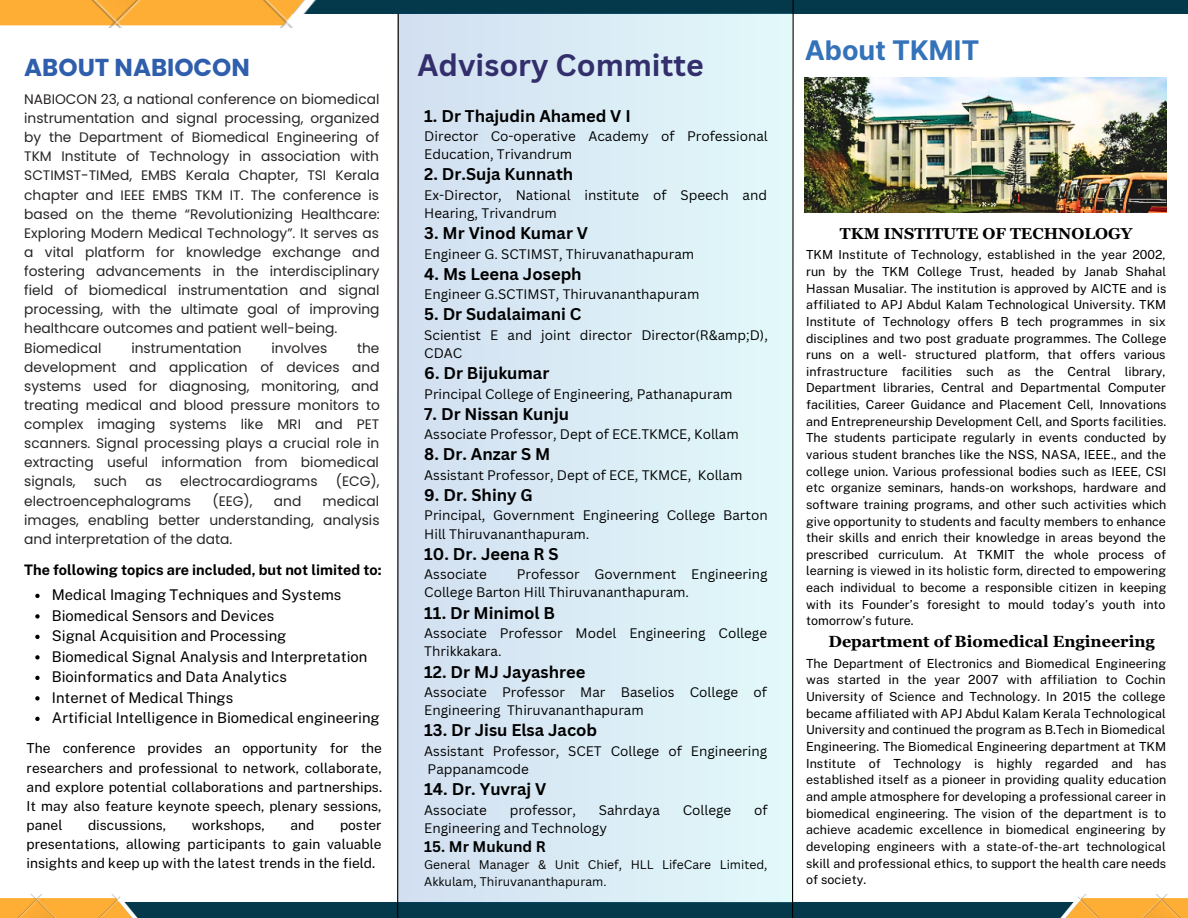
<style>
.page{position:relative;width:1188px;height:918px;background:#fff}
.page>*{position:absolute;margin:0;border:0;box-sizing:border-box;transform-origin:0 0}
.t1{font:700 30.15px "Canva Sans";color:#332e6c}
.t2{font:700 27px "Inter";color:#3472b9}
.t3{font:700 24.45px "Poppins";color:#2e5eac}
.t4{font:700 16.5px "Canva Sans";color:#000}
.t5{font:700 16.2px "Georgia Pro";color:#000}
.t6{font:700 15.9px "Georgia Pro";color:#000}
.t7{font:700 15px "Canva Sans";color:#000}
.t8{font:14.85px "Public Sans";color:#000}
.t9{font:700 14.55px "Public Sans";color:#000}
.t10{font:13.8px/19.2px "Poppins";color:#272424;text-align:justify}
.t11{font:13.8px/19.2px "Public Sans";color:#000;text-align:justify}
.t12{font:13.5px/18.3px "Canva Sans";color:#000}
.t13{font:12.45px/16.6px "Public Sans";color:#000;text-align:justify}
.t14{font:12.15px/16.2px "Canva Sans";color:#000}
</style>
<div class="page">
<img style="left:805px;top:78px;width:362px;height:135px">
<div style="left:112px;top:903px;width:1037px;height:15px;background:#04394b"></div>
<img style="left:836px;top:895px;width:352px;height:23px">
<div style="left:160px;top:0;width:1028px;height:14px;background:#04394b"></div>
<img style="left:0;top:0;width:410px;height:27px">
<img style="left:0;top:895px;width:362px;height:23px">
<div style="left:397px;top:14px;width:395px;height:889px;background:#daecf5"></div>
<svg style="left:397px;top:13px;width:2px;height:905px"></svg>
<svg style="left:791px;top:0;width:3px;height:918px"></svg>
<svg style="left:35px;top:594px;width:5px;height:4px"></svg>
<svg style="left:35px;top:614px;width:5px;height:5px"></svg>
<svg style="left:35px;top:635px;width:5px;height:4px"></svg>
<svg style="left:35px;top:655px;width:5px;height:5px"></svg>
<svg style="left:35px;top:676px;width:5px;height:4px"></svg>
<svg style="left:35px;top:696px;width:5px;height:5px"></svg>
<svg style="left:35px;top:717px;width:5px;height:4px"></svg>
<p class="t3" style="left:24px;top:51px;width:227px">ABOUT NABIOCON</p>
<p class="t10" style="left:24px;top:89px;width:357px">NABIOCON 23, a national conference on biomedical instrumentation and signal processing, organized by the Department of Biomedical Engineering of TKM Institute of Technology in association with SCTIMST-TIMed, EMBS Kerala Chapter, TSI Kerala chapter and IEEE EMBS TKM IT. The conference is based on the theme “Revolutionizing Healthcare:<br>Exploring Modern Medical Technology”. It serves as a vital platform for knowledge exchange and fostering advancements in the interdisciplinary field of biomedical instrumentation and signal processing, with the ultimate goal of improving healthcare outcomes and patient well-being.</p>
<p class="t10" style="left:24px;top:338px;width:79px">Biomedical</p>
<p class="t10" style="left:131px;top:338px;width:112px">instrumentation</p>
<p class="t10" style="left:272px;top:338px;width:57px">involves</p>
<p class="t10" style="left:24px;top:338px;width:357px;text-indent:333px">the development and application of devices and systems used for diagnosing, monitoring, and treating medical and blood pressure monitors to complex imaging systems like MRI and PET scanners. Signal processing plays a crucial role in extracting useful information from biomedical signals,</p>
<p class="t10" style="left:94px;top:472px;width:35px">such</p>
<p class="t10" style="left:145px;top:472px;width:18px">as</p>
<p class="t10" style="left:180px;top:472px;width:139px">electrocardiograms</p>
<p class="t10" style="left:336px;top:472px;width:45px">(ECG),</p>
<p class="t10" style="left:24px;top:491px;width:168px">electroencephalograms</p>
<p class="t10" style="left:212px;top:491px;width:42px">(EEG),</p>
<p class="t10" style="left:274px;top:491px;width:29px">and</p>
<p class="t10" style="left:24px;top:491px;width:357px;text-indent:298px">medical images, enabling better understanding, analysis and interpretation of the data.</p>
<p class="t9" style="left:24px;top:561px;width:359px">The following topics are included, but not limited to:</p>
<p class="t8" style="left:52px;top:586px;width:291px">Medical Imaging Techniques and Systems</p>
<p class="t8" style="left:52px;top:607px;width:224px">Biomedical Sensors and Devices</p>
<p class="t8" style="left:52px;top:627px;width:236px">Signal Acquisition and Processing</p>
<p class="t8" style="left:52px;top:648px;width:317px">Biomedical Signal Analysis and Interpretation</p>
<p class="t8" style="left:52px;top:668px;width:237px">Bioinformatics and Data Analytics</p>
<p class="t8" style="left:52px;top:689px;width:183px">Internet of Medical Things</p>
<p class="t8" style="left:52px;top:709px;width:329px">Artificial Intelligence in Biomedical engineering</p>
<p class="t11" style="left:27px;top:739px;width:357px">The conference provides an opportunity for the researchers and professional to network, collaborate, and explore potential collaborations and partnerships.<br>It may also feature keynote speech, plenary sessions, panel</p>
<p class="t11" style="left:88px;top:815px;width:79px">discussions,</p>
<p class="t11" style="left:192px;top:815px;width:74px">workshops,</p>
<p class="t11" style="left:290px;top:815px;width:25px">and</p>
<p class="t11" style="left:27px;top:815px;width:357px;text-indent:313px">poster presentations, allowing participants to gain valuable insights and keep up with the latest trends in the field.</p>
<p class="t1" style="left:418px;top:44px;width:288px">Advisory Committe</p>
<p class="t4" style="left:424px;top:104px;width:208px">1. Dr Thajudin Ahamed V I</p>
<p class="t12" style="left:424px;top:126px;width:345px">Director Co-operative Academy of Professional<br>Education, Trivandrum</p>
<p class="t4" style="left:424px;top:163px;width:151px">2. Dr.Suja Kunnath</p>
<p class="t12" style="left:424px;top:185px;width:344px">Ex-Director, National institute of Speech and<br>Hearing, Trivandrum</p>
<p class="t4" style="left:424px;top:222px;width:165px">3. Mr Vinod Kumar V</p>
<p class="t12" style="left:424px;top:244px;width:272px">Engineer G. SCTIMST, Thiruvanathapuram</p>
<p class="t4" style="left:424px;top:262px;width:159px">4. Ms Leena Joseph</p>
<p class="t12" style="left:424px;top:285px;width:277px">Engineer G.SCTIMST, Thiruvananthapuram</p>
<p class="t4" style="left:424px;top:303px;width:159px">5. Dr Sudalaimani C</p>
<p class="t12" style="left:424px;top:325px;width:345px">Scientist E and joint director Director(R&amp;amp;D),<br>CDAC</p>
<p class="t4" style="left:424px;top:362px;width:127px">6. Dr Bijukumar</p>
<p class="t12" style="left:424px;top:384px;width:310px">Principal College of Engineering, Pathanapuram</p>
<p class="t4" style="left:424px;top:402px;width:146px">7. Dr Nissan Kunju</p>
<p class="t12" style="left:424px;top:425px;width:316px">Associate Professor, Dept of ECE.TKMCE, Kollam</p>
<p class="t4" style="left:424px;top:443px;width:127px">8. Dr. Anzar S M</p>
<p class="t12" style="left:424px;top:465px;width:320px">Assistant Professor, Dept of ECE, TKMCE, Kollam</p>
<p class="t4" style="left:424px;top:483px;width:110px">9. Dr. Shiny G</p>
<p class="t12" style="left:424px;top:506px;width:345px">Principal, Government Engineering College Barton<br>Hill Thiruvananthapuram.</p>
<p class="t4" style="left:424px;top:542px;width:136px">10. Dr. Jeena R S</p>
<p class="t12" style="left:424px;top:565px;width:64px">Associate</p>
<p class="t12" style="left:424px;top:565px;width:345px;text-indent:92px">Professor Government Engineering<br>College Barton Hill Thiruvananthapuram.</p>
<p class="t4" style="left:424px;top:601px;width:132px">11. Dr Minimol B</p>
<p class="t12" style="left:424px;top:624px;width:344px">Associate Professor Model Engineering College<br>Thrikkakara.</p>
<p class="t4" style="left:424px;top:660px;width:163px">12. Dr MJ Jayashree</p>
<p class="t12" style="left:424px;top:683px;width:344px">Associate Professor Mar Baselios College of<br>Engineering Thiruvananthapuram</p>
<p class="t4" style="left:424px;top:719px;width:174px">13. Dr Jisu Elsa Jacob</p>
<p class="t12" style="left:424px;top:741px;width:344px">Assistant Professor, SCET College of Engineering<br>Pappanamcode</p>
<p class="t4" style="left:424px;top:778px;width:124px">14. Dr. Yuvraj V</p>
<p class="t12" style="left:424px;top:800px;width:64px">Associate</p>
<p class="t12" style="left:510px;top:800px;width:68px">professor,</p>
<p class="t12" style="left:599px;top:800px;width:62px">Sahrdaya</p>
<p class="t12" style="left:683px;top:800px;width:50px">College</p>
<p class="t12" style="left:754px;top:800px;width:15px">of</p>
<p class="t12" style="left:424px;top:818px;width:184px">Engineering and Technology</p>
<p class="t7" style="left:424px;top:836px;width:123px">15. Mr Mukund R</p>
<p class="t14" style="left:424px;top:857px;width:345px">General Manager &amp; Unit Chief, HLL LifeCare Limited,<br>Akkulam, Thiruvananthapuram.</p>
<p class="t2" style="left:805px;top:34px;width:176px">About TKMIT</p>
<p class="t6" style="left:840px;top:225px;width:294px">TKM INSTITUTE OF TECHNOLOGY</p>
<p class="t13" style="left:806px;top:247px;width:362px">TKM Institute of Technology, established in the year 2002, run by the TKM College Trust, headed by Janab Shahal Hassan Musaliar. The institution is approved by AICTE and is affiliated to APJ Abdul Kalam Technological University. TKM Institute of Technology offers B tech programmes in six disciplines and two post graduate programmes. The College runs on a well- structured platform, that offers various infrastructure facilities such as the Central library, Department libraries, Central and Departmental Computer facilities, Career Guidance and Placement Cell, Innovations and Entrepreneurship Development Cell, and Sports facilities.<br>The students participate regularly in events conducted by various student branches like the NSS, NASA, IEEE., and the college union. Various professional bodies such as IEEE, CSI etc organize seminars, hands-on workshops, hardware and software training programs, and other such activities which give opportunity to students and faculty members to enhance their skills and enrich their knowledge in areas beyond the prescribed curriculum. At TKMIT the whole process of learning is viewed in its holistic form, directed to empowering each individual to become a responsible citizen in keeping with its Founder’s foresight to mould today’s youth into tomorrow’s future.</p>
<p class="t5" style="left:829px;top:632px;width:328px">Department of Biomedical Engineering</p>
<p class="t13" style="left:806px;top:655px;width:362px">The Department of Electronics and Biomedical Engineering was started in the year 2007 with affiliation to Cochin University of Science and Technology. In 2015 the college became affiliated with APJ Abdul Kalam Kerala Technological University and continued the program as B.Tech in Biomedical Engineering. The Biomedical Engineering department at TKM Institute of Technology is highly regarded and has established itself as a pioneer in providing quality education and ample atmosphere for developing a professional career in biomedical engineering. The vision of the department is to achieve academic excellence in biomedical engineering by developing engineers with a state-of-the-art technological skill and professional ethics, to support the health care needs of society.</p>
</div>
